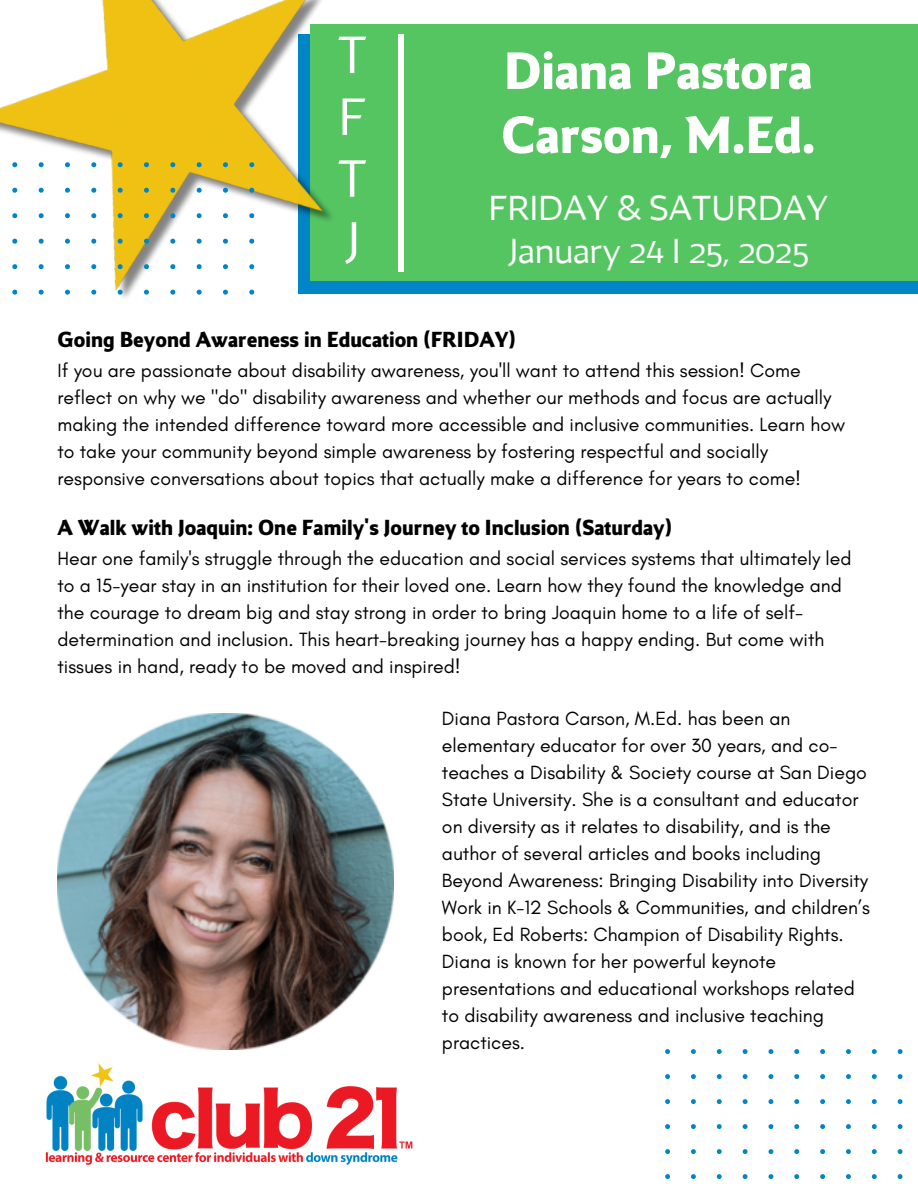
<style>
.page{position:relative;width:918px;height:1188px;background:#fff}
.page>*{position:absolute;margin:0;border:0;box-sizing:border-box;transform-origin:0 0}
.t1{font:700 54px/64.2px "Maya Samuels";color:#fff}
.t2{font:300 54px/61.8px "Maya Samuels Os F";color:#fff;text-align:justify}
.t3{font:300 36px/42.8px "Maya Samuels Os F";color:#fff;text-align:center}
.t4{font:700 22.5px "Maya Samuels";color:#000}
.t5{font:19.5px/27px "Glacial Indifference";color:#000}
</style>
<div class="page">
<div style="left:298px;top:34px;width:620px;height:260px;background:#0085c6"></div>
<div style="left:311px;top:25px;width:607px;height:256px;background:#55c562"></div>
<div style="left:398px;top:34px;width:5px;height:238px;background:#fff"></div>
<img style="left:45px;top:1063px;width:368px;height:102px">
<img style="left:57px;top:713px;width:337px;height:337px">
<img style="left:0;top:0;width:397px;height:298px">
<svg style="left:12px;top:162px;width:242px;height:133px"></svg>
<svg style="left:665px;top:1049px;width:238px;height:130px"></svg>
<p class="t2" style="left:338px;top:28px;width:31px">T F T J</p>
<p class="t1" style="left:501px;top:42px;width:316px">Diana Pastora<br>Carson, M.Ed.</p>
<h1 class="t3" style="left:489px;top:189px;width:341px">FRIDAY &amp; SATURDAY<br>January 24 I 25, 2025</h1>
<h2 class="t4" style="left:57px;top:330px;width:460px">Going Beyond Awareness in Education (FRIDAY)</h2>
<h3 class="t5" style="left:57px;top:357px;width:789px">If you are passionate about disability awareness, you'll want to attend this session! Come reflect on why we "do" disability awareness and whether our methods and focus are actually making the intended difference toward more accessible and inclusive communities. Learn how to take your community beyond simple awareness by fostering respectful and socially responsive conversations about topics that actually make a difference for years to come!</h3>
<p class="t4" style="left:57px;top:518px;width:616px">A Walk with Joaquin: One Family's Journey to Inclusion (Saturday)</p>
<p class="t5" style="left:57px;top:545px;width:796px">Hear one family's struggle through the education and social services systems that ultimately led to a 15-year stay in an institution for their loved one. Learn how they found the knowledge and the courage to dream big and stay strong in order to bring Joaquin home to a life of self&shy;determination and inclusion. This heart-breaking journey has a happy ending. But come with tissues in hand, ready to be moved and inspired!</p>
<p class="t5" style="left:442px;top:705px;width:429px">Diana Pastora Carson, M.Ed. has been an elementary educator for over 30 years, and co&shy;teaches a Disability &amp; Society course at San Diego State University. She is a consultant and educator on diversity as it relates to disability, and is the author of several articles and books including Beyond Awareness: Bringing Disability into Diversity Work in K-12 Schools &amp; Communities, and children’s book, Ed Roberts: Champion of Disability Rights.<br>Diana is known for her powerful keynote presentations and educational workshops related to disability awareness and inclusive teaching practices.</p>
</div>
